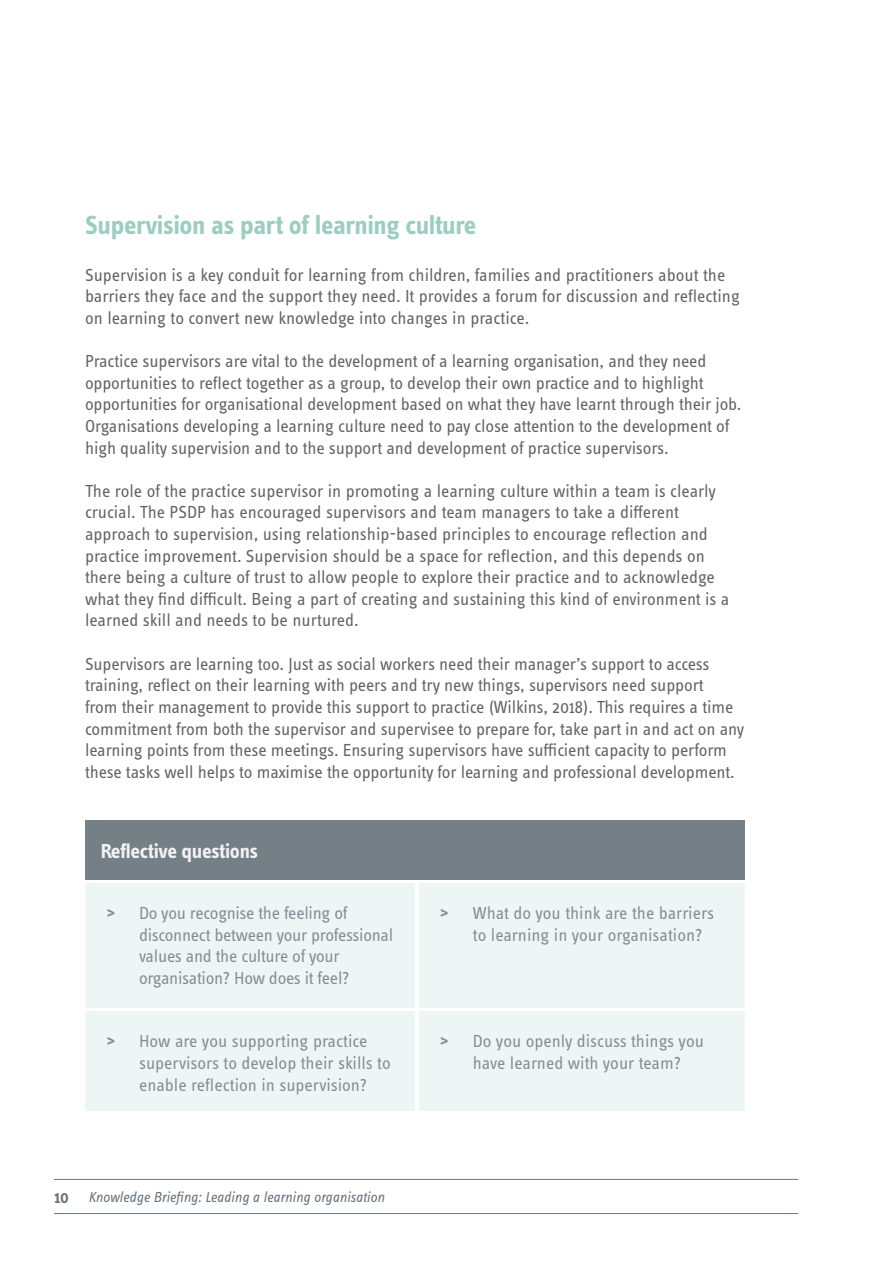
<style>
.page{position:relative;width:893px;height:1263px;background:#fff}
.page>*{position:absolute;margin:0;border:0;box-sizing:border-box;transform-origin:0 0}
.KB_Main_Heading{font:700 27px "Info Text Pro";letter-spacing:-.015em;color:#9bcdc1}
.t1{font:700 21px "Info Text Pro";letter-spacing:-.015em;color:#fff}
.PSDP_body_text{font:18px/21.6px "Info Text Pro";letter-spacing:-.01em;color:#636366}
.t2{font:18px/21.6px "Info Text Pro";letter-spacing:-.01em;color:#78818a}
.t3{font:italic 15px "Info Text Pro";color:#69737d}
.s1{font-weight:700}
.s2{font-weight:600;font-style:normal;font-size:18px}
</style>
<div class="page">
<hr style="left:54px;top:1213px;width:744px;height:1px;background:#69737d">
<hr style="left:54px;top:1179px;width:744px;height:1px;background:#69737d">
<div style="left:85px;top:820px;width:659px;height:60px;background:#757f86"></div>
<div style="left:85px;top:883px;width:330px;height:124px;background:#ebf5f3"></div>
<div style="left:419px;top:883px;width:325px;height:124px;background:#ebf5f3"></div>
<div style="left:85px;top:1012px;width:330px;height:99px;background:#ebf5f3"></div>
<div style="left:419px;top:1012px;width:325px;height:99px;background:#ebf5f3"></div>
<p class="KB_Main_Heading" style="left:85px;top:209px;width:393px">Supervision as part of learning culture</p>
<p class="PSDP_body_text" style="left:85px;top:264px;width:656px">Supervision is a key conduit for learning from children, families and practitioners about the barriers they face and the support they need. It provides a forum for discussion and reflecting on learning to convert new knowledge into changes in practice.</p>
<p class="PSDP_body_text" style="left:85px;top:350px;width:658px">Practice supervisors are vital to the development of a learning organisation, and they need opportunities to reflect together as a group, to develop their own practice and to highlight opportunities for organisational development based on what they have learnt through their job.<br>Organisations developing a learning culture need to pay close attention to the development of high quality supervision and to the support and development of practice supervisors.</p>
<p class="PSDP_body_text" style="left:85px;top:480px;width:646px">The role of the practice supervisor in promoting a learning culture within a team is clearly crucial. The PSDP has encouraged supervisors and team managers to take a different approach to supervision, using relationship-based principles to encourage reflection and practice improvement. Supervision should be a space for reflection, and this depends on there being a culture of trust to allow people to explore their practice and to acknowledge what they find difficult. Being a part of creating and sustaining this kind of environment is a learned skill and needs to be nurtured.</p>
<p class="PSDP_body_text" style="left:85px;top:652px;width:661px">Supervisors are learning too. Just as social workers need their manager’s support to access training, reflect on their learning with peers and try new things, supervisors need support<br>from their management to provide this support to practice (Wilkins, 2018). This requires a time commitment from both the supervisor and supervisee to prepare for, take part in and act on any learning points from these meetings. Ensuring supervisors have sufficient capacity to perform these tasks well helps to maximise the opportunity for learning and professional development.</p>
<p class="t1" style="left:100px;top:838px;width:160px">Reflective questions</p>
<p class="t2" style="left:139px;top:902px;width:256px;text-indent:-33px"><span class="s1">&gt;</span> Do you recognise the feeling of disconnect between your professional values and the culture of your organisation? How does it feel?</p>
<p class="t2" style="left:473px;top:902px;width:243px;text-indent:-33px"><span class="s1">&gt;</span> What do you think are the barriers to learning in your organisation?</p>
<p class="t2" style="left:139px;top:1030px;width:253px;text-indent:-33px"><span class="s1">&gt;</span> How are you supporting practice supervisors to develop their skills to enable reflection in supervision?</p>
<p class="t2" style="left:440px;top:1030px;width:265px;text-align:center"><span class="s1">&gt;</span> Do you openly discuss things you have learned with your team?</p>
<p class="t3" style="left:54px;top:1188px;width:332px"><span class="s2">10</span> Knowledge Briefing: Leading a learning organisation</p>
</div>
